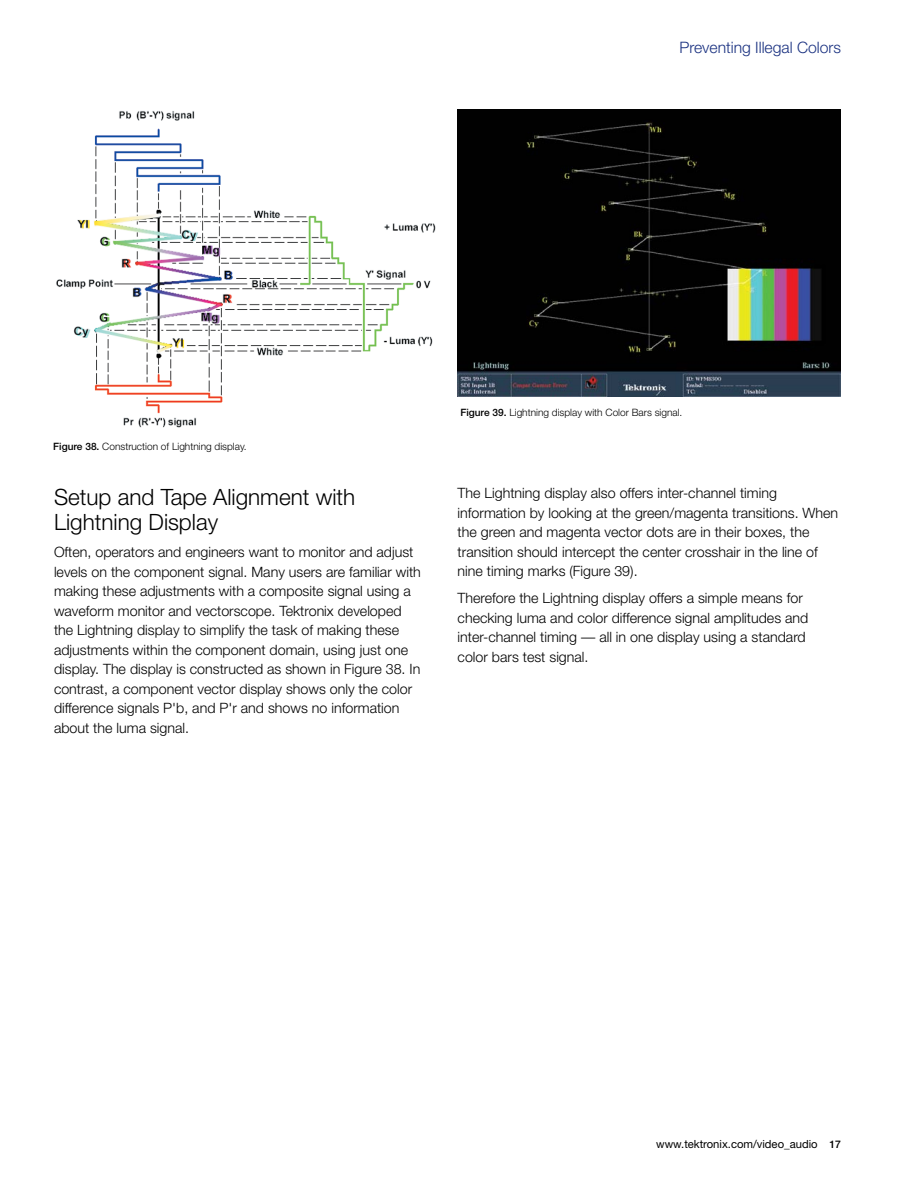
<style>
.page{position:relative;width:918px;height:1188px;background:#fff}
.page>*{position:absolute;margin:0;border:0;box-sizing:border-box;transform-origin:0 0}
.t1{font:300 22.5px/25.5px "Helvetica Neue";color:#000}
.t2{font:300 15.75px "Helvetica Neue";color:#1b3281}
.t3{font:300 14.25px/19.5px "Helvetica Neue";color:#000}
.t4{font:11.25px "Helvetica Neue";color:#000}
.t5{font:300 10.2px "Helvetica Neue";color:#000}
.s1{font-weight:500}
.s2{font-weight:500;font-size:10.5px}
</style>
<div class="page">
<img style="left:56px;top:109px;width:402px;height:319px">
<img style="left:458px;top:109px;width:383px;height:288px">
<p class="t2" style="left:679px;top:37px;width:163px">Preventing Illegal Colors</p>
<p class="t5" style="left:53px;top:440px;width:195px"><span class="s1">Figure 38.</span> Construction of Lightning display.</p>
<h1 class="t1" style="left:54px;top:483px;width:303px">Setup and Tape Alignment with<br>Lightning Display</h1>
<p class="t3" style="left:54px;top:542px;width:368px">Often, operators and engineers want to monitor and adjust levels on the component signal. Many users are familiar with making these adjustments with a composite signal using a waveform monitor and vectorscope. Tektronix developed the Lightning display to simplify the task of making these adjustments within the component domain, using just one display. The display is constructed as shown in Figure 38. In contrast, a component vector display shows only the color difference signals P'b, and P'r and shows no information about the luma signal.</p>
<p class="t5" style="left:460px;top:406px;width:224px"><span class="s1">Figure 39.</span> Lightning display with Color Bars signal.</p>
<p class="t3" style="left:458px;top:483px;width:382px">The Lightning display also offers inter-channel timing information by looking at the green/magenta transitions. When the green and magenta vector dots are in their boxes, the transition should intercept the center crosshair in the line of nine timing marks (Figure 39).</p>
<p class="t3" style="left:458px;top:588px;width:352px">Therefore the Lightning display offers a simple means for checking luma and color difference signal amplitudes and inter-channel timing — all in one display using a standard color bars test signal.</p>
<p class="t4" style="left:656px;top:1138px;width:186px">www.tektronix.com/video_audio <span class="s2">17</span></p>
</div>
